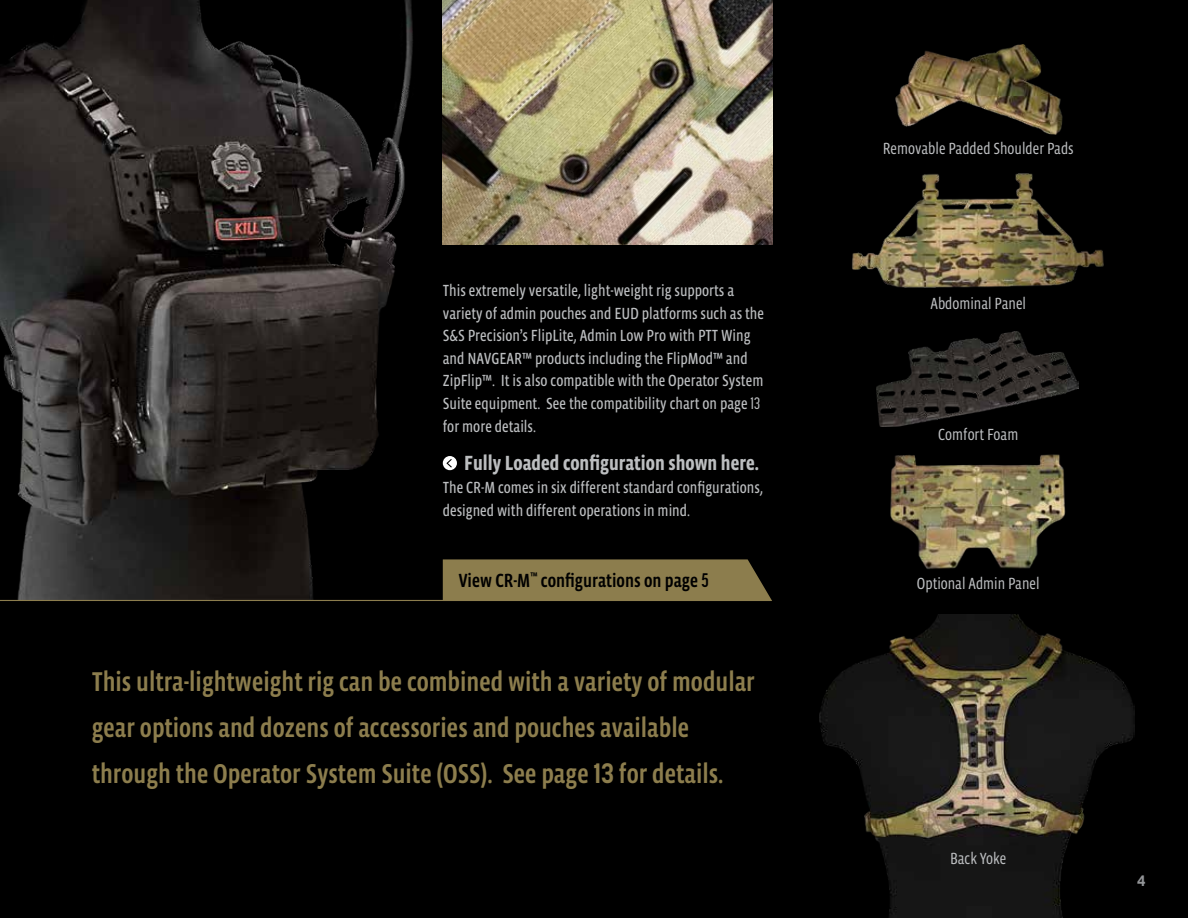
<style>
.page{position:relative;width:1188px;height:918px;background:#000}
.page>*{position:absolute;margin:0;border:0;box-sizing:border-box;transform-origin:0 0}
.t1{font:500 27.75px/45.8px "Vista Sans Nar OTCE";color:#8c7d4d}
.t2{font:700 21px "Vista Sans Nar OTCE";color:#bcbec0}
.t3{font:500 19.5px "Vista Sans Nar OTCE";color:#000}
.t4{font:16.5px/22.5px "Vista Sans Nar OTCE";color:#bcbec0}
.t5{font:16.5px "Vista Sans Nar OTCE";color:#bcbec0}
.t6{font:700 15px "Korolev";color:#939598}
.s1{font-family:"Korolev Compressed";font-weight:500}
.s2{font-family:"Korolev Compressed";font-weight:700}
.s3{font-family:"Korolev Condensed";font-weight:700}
</style>
<div class="page">
<div style="left:443px;top:456px;width:14px;height:14px;background:#fff;border-radius:50%"></div>
<img style="left:0;top:0;width:428px;height:600px">
<hr style="left:0;top:600px;width:771px;height:1px;background:#8c7d4d">
<div style="left:443px;top:559px;width:329px;height:42px;background:#8c7d4d"></div>
<img style="left:895px;top:44px;width:168px;height:91px">
<img style="left:877px;top:332px;width:202px;height:94px">
<img style="left:852px;top:173px;width:252px;height:115px">
<img style="left:890px;top:454px;width:176px;height:115px">
<img style="left:443px;top:0;width:329px;height:244px">
<svg style="left:446px;top:459px;width:6px;height:9px"></svg>
<img style="left:819px;top:615px;width:315px;height:303px">
<p class="t4" style="left:443px;top:279px;width:323px">This extremely versatile, light-weight rig supports a variety of admin pouches and EUD platforms such as the S&amp;S Precision’s FlipLite, Admin Low Pro with PTT Wing and NAVGEAR™ products including the FlipMod™ and ZipFlip™. It is also compatible with the Operator System Suite equipment. See the compatibility chart on page <span class="s1">13 </span>for more details.</p>
<p class="t2" style="left:464px;top:451px;width:296px">Fully Loaded configuration shown here.</p>
<p class="t4" style="left:443px;top:476px;width:322px">The CR-M comes in six different standard configurations, designed with different operations in mind.</p>
<p class="t3" style="left:458px;top:569px;width:252px">View CR-M<sup>™</sup> configurations on page <span class="s2">5</span></p>
<h1 class="t1" style="left:92px;top:659px;width:665px">This ultra-lightweight rig can be combined with a variety of modular gear options and dozens of accessories and pouches available through the Operator System Suite (OSS). See page <span class="s3">13</span> for details.</h1>
<p class="t5" style="left:883px;top:139px;width:192px">Removable Padded Shoulder Pads</p>
<p class="t5" style="left:930px;top:294px;width:97px">Abdominal Panel</p>
<p class="t5" style="left:938px;top:426px;width:81px">Comfort Foam</p>
<p class="t5" style="left:917px;top:574px;width:124px">Optional Admin Panel</p>
<p class="t5" style="left:950px;top:849px;width:58px">Back Yoke</p>
<p class="t6" style="left:1137px;top:871px;width:10px">4</p>
</div>
